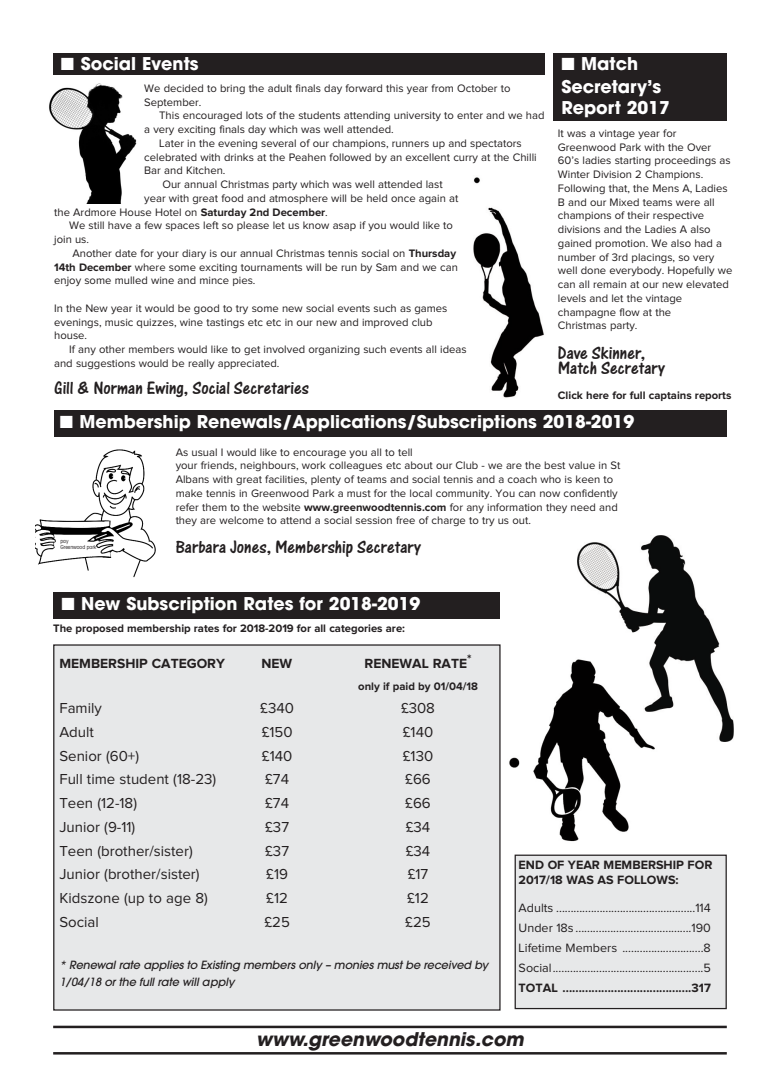
<style>
.page{position:relative;width:780px;height:1088px;background:#fff}
.page>*{position:absolute;margin:0;border:0;box-sizing:border-box;transform-origin:0 0}
.t1{font:18.75px/15px "One Stroke Script Plain";color:#231f20}
.t2{font:italic 700 18.75px "Avant Garde";color:#231f20}
.t3{font:700 17.5px/22.6px "Avant Garde";color:#fff}
.t4{font:15px "Proxima Nova";color:#231f20}
.t5{font:700 13.75px "Proxima Nova";color:#231f20}
.t6{font:12.5px/20px "Proxima Nova";color:#231f20;text-align:justify}
.t7{font:700 12.5px/15px "Proxima Nova";color:#231f20}
.t8{font:11.25px/13.8px "Proxima Nova";color:#231f20}
.t9{font:700 11.25px "Proxima Nova";color:#231f20}
.t10{font:italic 500 11.25px/17.5px "Avant Garde";letter-spacing:-.01em;color:#231f20}
.t11{font:condensed 5.5px/6.8px "Avant Garde";letter-spacing:-.005em;color:#231f20}
.s1{font-weight:700}
</style>
<div class="page">
<div style="left:553px;top:53px;width:173px;height:67px;background:#231f20"></div>
<div style="left:53px;top:53px;width:491px;height:22px;background:#231f20"></div>
<hr style="left:53px;top:1025px;width:673px;height:3px;background:#231f20">
<hr style="left:53px;top:1052px;width:673px;height:2px;background:#231f20">
<img style="left:35px;top:449px;width:121px;height:129px">
<div style="left:515px;top:855px;width:211px;height:153px;background:#e7e8e9"></div>
<div style="left:514px;top:854px;width:212px;height:155px;border:1px solid #231f20"></div>
<div style="left:54px;top:410px;width:672px;height:26px;background:#231f20"></div>
<div style="left:53px;top:592px;width:446px;height:26px;background:#231f20"></div>
<div style="left:54px;top:645px;width:446px;height:365px;background:#e7e8e9"></div>
<img style="left:509px;top:660px;width:146px;height:182px">
<img style="left:577px;top:535px;width:156px;height:206px">
<img style="left:473px;top:177px;width:71px;height:221px">
<img style="left:49px;top:83px;width:88px;height:120px">
<h2 class="t3" style="left:61px;top:54px;width:139px">■ Social Events</h2>
<p class="t8" style="left:144px;top:82px;width:368px">We decided to bring the adult finals day forward this year from October to<br>September.</p>
<p class="t8" style="left:159px;top:110px;width:387px">This encouraged lots of the students attending university to enter and we had</p>
<p class="t8" style="left:144px;top:124px;width:251px">a very exciting finals day which was well attended.</p>
<p class="t8" style="left:159px;top:137px;width:364px">Later in the evening several of our champions, runners up and spectators</p>
<p class="t8" style="left:144px;top:151px;width:394px">celebrated with drinks at the Peahen followed by an excellent curry at the Chilli</p>
<p class="t8" style="left:144px;top:165px;width:83px">Bar and Kitchen.</p>
<p class="t8" style="left:162px;top:179px;width:282px">Our annual Christmas party which was well attended last</p>
<p class="t8" style="left:144px;top:192px;width:316px">year with great food and atmosphere will be held once again at</p>
<p class="t8" style="left:54px;top:206px;width:275px">the Ardmore House Hotel on <span class="s1">Saturday 2nd December</span>.</p>
<p class="t8" style="left:69px;top:220px;width:385px">We still have a few spaces left so please let us know asap if you would like to</p>
<p class="t8" style="left:54px;top:234px;width:36px">join us.</p>
<p class="t8" style="left:72px;top:247px;width:385px">Another date for your diary is our annual Christmas tennis social on <span class="s1">Thursday</span></p>
<p class="t8" style="left:54px;top:261px;width:405px"><span class="s1">14th December</span> where some exciting tournaments will be run by Sam and we can</p>
<p class="t8" style="left:54px;top:275px;width:203px">enjoy some mulled wine and mince pies.</p>
<p class="t8" style="left:54px;top:302px;width:395px">In the New year it would be good to try some new social events such as games evenings, music quizzes, wine tastings etc etc in our new and improved club house.</p>
<p class="t8" style="left:54px;top:344px;width:414px;text-indent:15px">If any other members would like to get involved organizing such events all ideas and suggestions would be really appreciated.</p>
<h1 class="t1" style="left:54px;top:383px;width:256px">Gill &amp; Norman Ewing, Social Secretaries</h1>
<h2 class="t3" style="left:561px;top:55px;width:101px">■ Match<br>Secretary’s</h2>
<h2 class="t3" style="left:561px;top:98px;width:110px">Report 2017</h2>
<p class="t8" style="left:558px;top:127px;width:176px">It was a vintage year for<br>Greenwood Park with the Over<br>60’s ladies starting proceedings as<br>Winter Division 2 Champions.<br>Following that, the Mens A, Ladies<br>B and our Mixed teams were all champions of their respective divisions and the Ladies A also gained promotion. We also had a number of 3rd placings, so very well done everybody. Hopefully we can all remain at our new elevated levels and let the vintage champagne flow at the<br>Christmas party.</p>
<h1 class="t1" style="left:558px;top:348px;width:109px">Dave Skinner,<br>Match Secretary</h1>
<p class="t9" style="left:558px;top:392px;width:175px">Click here for full captains reports</p>
<h2 class="t3" style="left:60px;top:413px;width:576px">■ Membership Renewals/Applications/Subscriptions 2018-2019</h2>
<p class="t11" style="left:60px;top:538px;width:37px">pay<br>Greenwood park</p>
<p class="t8" style="left:176px;top:446px;width:446px">As usual I would like to encourage you all to tell<br>your friends, neighbours, work colleagues etc about our Club - we are the best value in St Albans with great facilities, plenty of teams and social tennis and a coach who is keen to make tennis in Greenwood Park a must for the local community. You can now confidently refer them to the website <span class="s1">www.greenwoodtennis.com</span> for any information they need and they are welcome to attend a social session free of charge to try us out.</p>
<h1 class="t1" style="left:176px;top:541px;width:247px">Barbara Jones, Membership Secretary</h1>
<h2 class="t3" style="left:61px;top:595px;width:360px">■ New Subscription Rates for 2018-2019</h2>
<p class="t9" style="left:53px;top:625px;width:353px">The proposed membership rates for 2018-2019 for all categories are:</p>
<p class="t5" style="left:59px;top:658px;width:167px">MEMBERSHIP CATEGORY</p>
<p class="t5" style="left:261px;top:658px;width:32px">NEW</p>
<p class="t5" style="left:364px;top:658px;width:108px">RENEWAL RATE<sup>*</sup></p>
<p class="t9" style="left:358px;top:682px;width:121px">only if paid by 01/04/18</p>
<h3 class="t4" style="left:59px;top:703px;width:44px">Family</h3>
<h3 class="t4" style="left:260px;top:703px;width:35px">£340</h3>
<h3 class="t4" style="left:401px;top:703px;width:36px">£308</h3>
<h3 class="t4" style="left:59px;top:727px;width:36px">Adult</h3>
<h3 class="t4" style="left:262px;top:727px;width:32px">£150</h3>
<h3 class="t4" style="left:403px;top:727px;width:32px">£140</h3>
<h3 class="t4" style="left:59px;top:751px;width:81px">Senior (60+)</h3>
<h3 class="t4" style="left:262px;top:751px;width:32px">£140</h3>
<h3 class="t4" style="left:403px;top:751px;width:32px">£130</h3>
<h3 class="t4" style="left:59px;top:774px;width:158px">Full time student (18-23)</h3>
<h3 class="t4" style="left:265px;top:774px;width:25px">£74</h3>
<h3 class="t4" style="left:405px;top:774px;width:27px">£66</h3>
<h3 class="t4" style="left:59px;top:798px;width:79px">Teen (12-18)</h3>
<h3 class="t4" style="left:265px;top:798px;width:25px">£74</h3>
<h3 class="t4" style="left:405px;top:798px;width:27px">£66</h3>
<h3 class="t4" style="left:59px;top:822px;width:77px">Junior (9-11)</h3>
<h3 class="t4" style="left:265px;top:822px;width:25px">£37</h3>
<h3 class="t4" style="left:406px;top:822px;width:26px">£34</h3>
<h3 class="t4" style="left:59px;top:846px;width:135px">Teen (brother/sister)</h3>
<h3 class="t4" style="left:265px;top:846px;width:25px">£37</h3>
<h3 class="t4" style="left:406px;top:846px;width:26px">£34</h3>
<h3 class="t4" style="left:59px;top:869px;width:142px">Junior (brother/sister)</h3>
<h3 class="t4" style="left:266px;top:869px;width:23px">£19</h3>
<h3 class="t4" style="left:407px;top:869px;width:22px">£17</h3>
<h3 class="t4" style="left:59px;top:893px;width:150px">Kidszone (up to age 8)</h3>
<h3 class="t4" style="left:266px;top:893px;width:23px">£12</h3>
<h3 class="t4" style="left:407px;top:893px;width:23px">£12</h3>
<h3 class="t4" style="left:59px;top:917px;width:41px">Social</h3>
<h3 class="t4" style="left:264px;top:917px;width:27px">£25</h3>
<h3 class="t4" style="left:405px;top:917px;width:27px">£25</h3>
<p class="t10" style="left:59px;top:957px;width:430px">* Renewal rate applies to Existing members only – monies must be received by<br>1/04/18 or the full rate will apply</p>
<p class="t7" style="left:518px;top:858px;width:195px">END OF YEAR MEMBERSHIP FOR<br>2017/18 WAS AS FOLLOWS:</p>
<p class="t6" style="left:518px;top:899px;width:194px">Adults ................................................114<br>Under 18s ........................................190<br>Lifetime Members ............................8<br>Social....................................................5</p>
<p class="t7" style="left:518px;top:982px;width:194px">TOTAL ........................................317</p>
<h1 class="t2" style="left:256px;top:1032px;width:269px">www.greenwoodtennis.com</h1>
</div>
